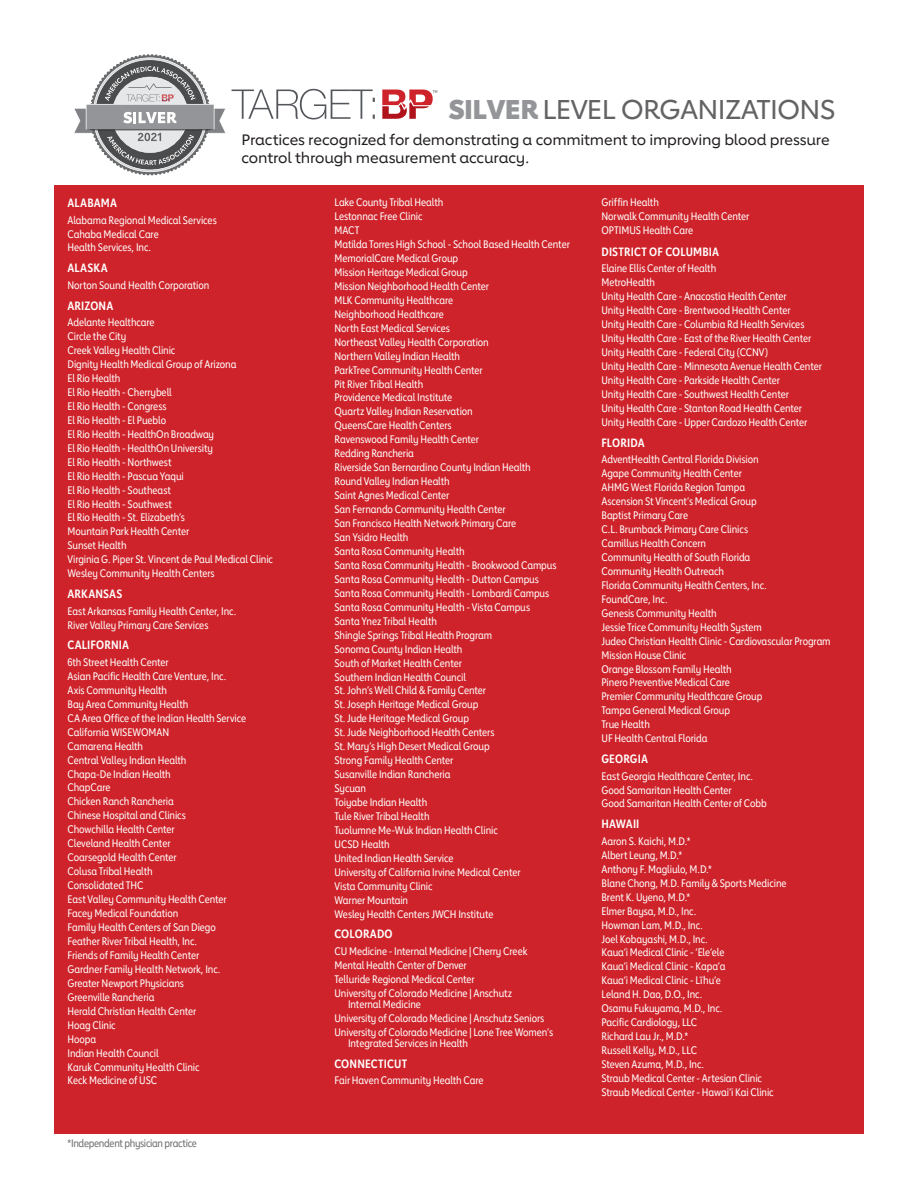
<style>
.page{position:relative;width:918px;height:1188px;background:#fff}
.page>*{position:absolute;margin:0;border:0;box-sizing:border-box;transform-origin:0 0}
.t1{font:500 27px "Lub Dub";letter-spacing:-.03em;color:#636366}
.t2{font:500 15px/18px "Lub Dub";letter-spacing:-.01em;color:#231f20}
.t3{font:700 12px "Lub Dub Condensed";letter-spacing:.01em;color:#fff}
.t4{font:10.8px/14px "Lub Dub Condensed";letter-spacing:-.01em;color:#fff}
.t5{font:10.8px "Lub Dub Condensed";letter-spacing:-.03em;color:#6c6d70}
.s1{font-weight:800;color:#939598}
.s2{font-family:"Helvetica Neue";font-size:10.5px}
</style>
<div class="page">
<svg style="left:232px;top:89px;width:143px;height:30px"></svg>
<svg style="left:382px;top:90px;width:55px;height:29px"></svg>
<svg style="left:74px;top:54px;width:152px;height:121px"></svg>
<div style="left:54px;top:186px;width:810px;height:948px;background:#ce232a"></div>
<h1 class="t1" style="left:448px;top:93px;width:389px"><span class="s1">SILVER</span> LEVEL ORGANIZATIONS</h1>
<h2 class="t2" style="left:241px;top:131px;width:590px">Practices recognized for demonstrating a commitment to improving blood pressure control through measurement accuracy.</h2>
<p class="t3" style="left:68px;top:195px;width:51px">ALABAMA</p>
<p class="t4" style="left:68px;top:213px;width:151px">Alabama Regional Medical Services<br>Cahaba Medical Care<br>Health Services, Inc.</p>
<p class="t3" style="left:68px;top:261px;width:42px">ALASKA</p>
<p class="t4" style="left:68px;top:278px;width:143px">Norton Sound Health Corporation</p>
<p class="t3" style="left:68px;top:298px;width:47px">ARIZONA</p>
<p class="t4" style="left:68px;top:315px;width:207px">Adelante Healthcare<br>Circle the City<br>Creek Valley Health Clinic<br>Dignity Health Medical Group of Arizona<br>El Rio Health<br>El Rio Health - Cherrybell<br>El Rio Health - Congress<br>El Rio Health - El Pueblo<br>El Rio Health - HealthOn Broadway<br>El Rio Health - HealthOn University<br>El Rio Health - Northwest<br>El Rio Health - Pascua Yaqui<br>El Rio Health - Southeast<br>El Rio Health - Southwest<br>El Rio Health - St. Elizabeth’s<br>Mountain Park Health Center<br>Sunset Health<br>Virginia G. Piper St. Vincent de Paul Medical Clinic<br>Wesley Community Health Centers</p>
<p class="t3" style="left:68px;top:587px;width:56px">ARKANSAS</p>
<p class="t4" style="left:68px;top:604px;width:170px">East Arkansas Family Health Center, Inc.<br>River Valley Primary Care Services</p>
<p class="t3" style="left:68px;top:638px;width:63px">CALIFORNIA</p>
<p class="t4" style="left:68px;top:655px;width:180px">6th Street Health Center<br>Asian Pacific Health Care Venture, Inc.<br>Axis Community Health<br>Bay Area Community Health<br>CA Area Office of the Indian Health Service<br>California WISEWOMAN<br>Camarena Health<br>Central Valley Indian Health<br>Chapa-De Indian Health<br>ChapCare<br>Chicken Ranch Rancheria<br>Chinese Hospital and Clinics<br>Chowchilla Health Center<br>Cleveland Health Center<br>Coarsegold Health Center<br>Colusa Tribal Health<br>Consolidated THC<br>East Valley Community Health Center<br>Facey Medical Foundation<br>Family Health Centers of San Diego<br>Feather River Tribal Health, Inc.<br>Friends of Family Health Center<br>Gardner Family Health Network, Inc.<br>Greater Newport Physicians<br>Greenville Rancheria<br>Herald Christian Health Center<br>Hoag Clinic<br>Hoopa<br>Indian Health Council<br>Karuk Community Health Clinic<br>Keck Medicine of USC</p>
<p class="t5" style="left:68px;top:1137px;width:131px">*Independent physician practice</p>
<p class="t4" style="left:335px;top:195px;width:237px">Lake County Tribal Health<br>Lestonnac Free Clinic<br>MACT<br>Matilda Torres High School - School Based Health Center<br>MemorialCare Medical Group<br>Mission Heritage Medical Group<br>Mission Neighborhood Health Center<br>MLK Community Healthcare<br>Neighborhood Healthcare<br>North East Medical Services<br>Northeast Valley Health Corporation<br>Northern Valley Indian Health<br>ParkTree Community Health Center<br>Pit River Tribal Health<br>Providence Medical Institute<br>Quartz Valley Indian Reservation<br>QueensCare Health Centers<br>Ravenswood Family Health Center<br>Redding Rancheria<br>Riverside San Bernardino County Indian Health<br>Round Valley Indian Health<br>Saint Agnes Medical Center<br>San Fernando Community Health Center<br>San Francisco Health Network Primary Care<br>San Ysidro Health<br>Santa Rosa Community Health<br>Santa Rosa Community Health - Brookwood Campus<br>Santa Rosa Community Health - Dutton Campus<br>Santa Rosa Community Health - Lombardi Campus<br>Santa Rosa Community Health - Vista Campus<br>Santa Ynez Tribal Health<br>Shingle Springs Tribal Health Program<br>Sonoma County Indian Health<br>South of Market Health Center<br>Southern Indian Health Council<br>St. John’s Well Child &amp; Family Center<br>St. Joseph Heritage Medical Group<br>St. Jude Heritage Medical Group<br>St. Jude Neighborhood Health Centers<br>St. Mary’s High Desert Medical Group<br>Strong Family Health Center<br>Susanville Indian Rancheria<br>Sycuan<br>Toiyabe Indian Health<br>Tule River Tribal Health<br>Tuolumne Me-Wuk Indian Health Clinic<br>UCSD Health<br>United Indian Health Service<br>University of California Irvine Medical Center<br>Vista Community Clinic<br>Warner Mountain<br>Wesley Health Centers JWCH Institute</p>
<p class="t3" style="left:334px;top:927px;width:60px">COLORADO</p>
<p class="t4" style="left:334px;top:944px;width:194px">CU Medicine - Internal Medicine | Cherry Creek Mental Health Center of Denver<br>Telluride Regional Medical Center<br>University of Colorado Medicine | Anschutz</p>
<p class="t4" style="left:335px;top:997px;width:220px;text-indent:13px">Internal Medicine<br>University of Colorado Medicine | Anschutz Seniors<br>University of Colorado Medicine | Lone Tree Women’s</p>
<p class="t4" style="left:348px;top:1036px;width:122px">Integrated Services in Health</p>
<p class="t3" style="left:334px;top:1056px;width:74px">CONNECTICUT</p>
<p class="t4" style="left:334px;top:1074px;width:151px">Fair Haven Community Health Care</p>
<p class="t4" style="left:602px;top:195px;width:149px">Griffin Health<br>Norwalk Community Health Center<br>OPTIMUS Health Care</p>
<p class="t3" style="left:602px;top:244px;width:119px">DISTRICT OF COLUMBIA</p>
<p class="t4" style="left:602px;top:262px;width:222px">Elaine Ellis Center of Health<br>MetroHealth<br>Unity Health Care - Anacostia Health Center<br>Unity Health Care - Brentwood Health Center<br>Unity Health Care - Columbia Rd Health Services Unity Health Care - East of the River Health Center Unity Health Care - Federal City (CCNV)<br>Unity Health Care - Minnesota Avenue Health Center Unity Health Care - Parkside Health Center<br>Unity Health Care - Southwest Health Center<br>Unity Health Care - Stanton Road Health Center Unity Health Care - Upper Cardozo Health Center</p>
<p class="t3" style="left:602px;top:435px;width:45px">FLORIDA</p>
<p class="t4" style="left:602px;top:452px;width:231px">AdventHealth Central Florida Division<br>Agape Community Health Center<br>AHMG West Florida Region Tampa<br>Ascension St Vincent’s Medical Group<br>Baptist Primary Care<br>C.L. Brumback Primary Care Clinics<br>Camillus Health Concern<br>Community Health of South Florida<br>Community Health Outreach<br>Florida Community Health Centers, Inc.<br>FoundCare, Inc.<br>Genesis Community Health<br>Jessie Trice Community Health System<br>Judeo Christian Health Clinic - Cardiovascular Program<br>Mission House Clinic<br>Orange Blossom Family Health<br>Pinero Preventive Medical Care<br>Premier Community Healthcare Group<br>Tampa General Medical Group<br>True Health<br>UF Health Central Florida</p>
<p class="t3" style="left:602px;top:752px;width:48px">GEORGIA</p>
<p class="t4" style="left:602px;top:769px;width:167px">East Georgia Healthcare Center, Inc.<br>Good Samaritan Health Center<br>Good Samaritan Health Center of Cobb</p>
<p class="t3" style="left:602px;top:817px;width:40px">HAWAII</p>
<p class="t4" style="left:602px;top:834px;width:187px">Aaron S. Kaichi, M.D.*<br>Albert Leung, M.D.*<br>Anthony F. Magliulo, M.D.*<br>Blane Chong, M.D. Family &amp; Sports Medicine<br>Brent K. Uyeno, M.D.*<br>Elmer Baysa, M.D., Inc.<br>Howman Lam, M.D., Inc.<br>Joel Kobayashi, M.D., Inc.<br>Kaua‘i Medical Clinic - ‘Ele‘ele<br>Kaua‘i Medical Clinic - Kapa‘a<br>Kaua‘i Medical Clinic - L<span class="s2">ī</span>hu‘e<br>Leland H. Dao, D.O., Inc.<br>Osamu Fukuyama, M.D., Inc.<br>Pacific Cardiology, LLC<br>Richard Lau Jr., M.D.*<br>Russell Kelly, M.D., LLC<br>Steven Azuma, M.D., Inc.<br>Straub Medical Center - Artesian Clinic<br>Straub Medical Center - Hawai‘i Kai Clinic</p>
</div>
